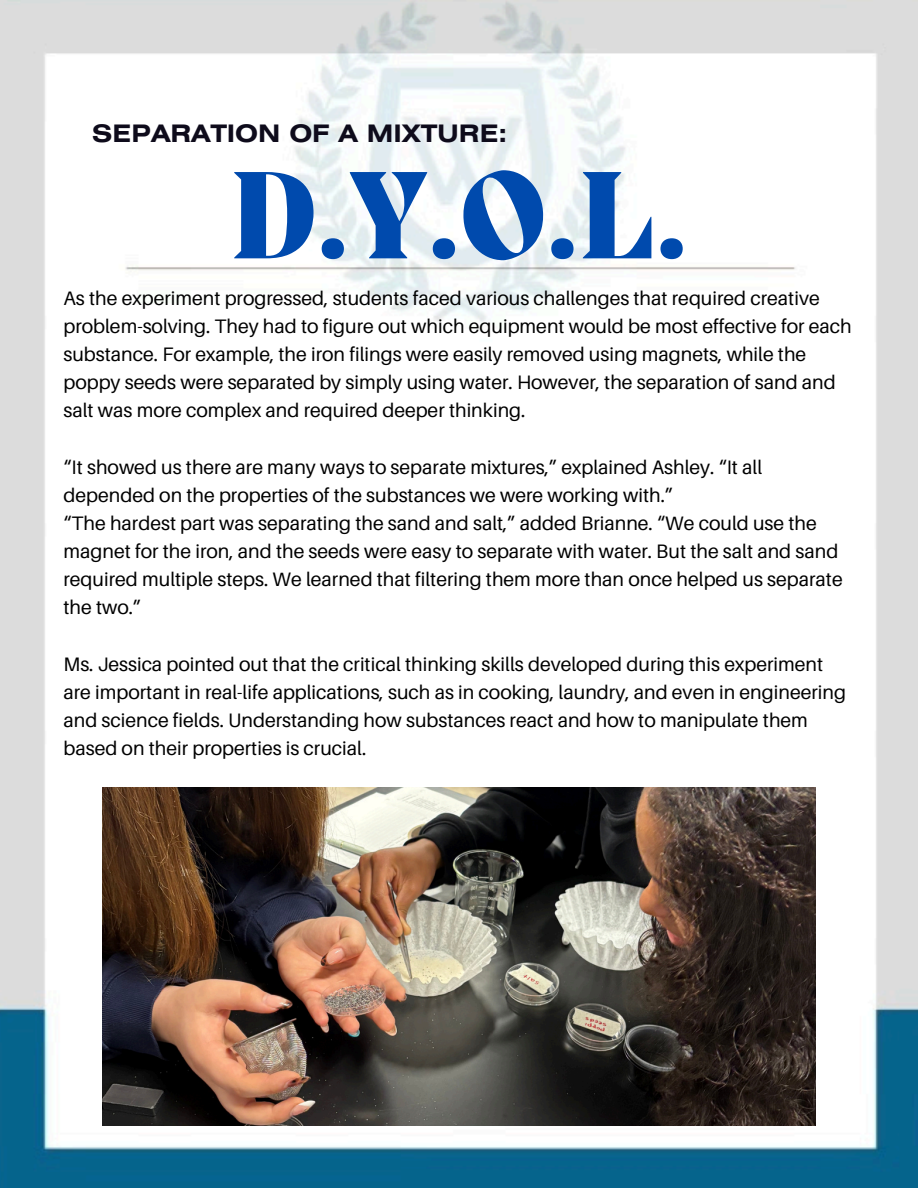
<style>
.page{position:relative;width:918px;height:1188px;background:#fff}
.page>*{position:absolute;margin:0;border:0;box-sizing:border-box;transform-origin:0 0}
.t1{font:800 127.8px "Migra";color:#004aad}
.t2{font:700 24.15px "Helios Ext";color:#0e0b1b}
.t3{font:19.5px/28.2px "Aileron";color:#000}
</style>
<div class="page">
<img style="left:0;top:0;width:918px;height:1188px">
<img style="left:102px;top:787px;width:714px;height:339px">
<p class="t2" style="left:92px;top:124px;width:417px">SEPARATION OF A MIXTURE:</p>
<p class="t1" style="left:230px;top:155px;width:459px">D.Y.O.L.</p>
<h2 class="t3" style="left:63px;top:284px;width:790px">As the experiment progressed, students faced various challenges that required creative problem-solving. They had to figure out which equipment would be most effective for each substance. For example, the iron filings were easily removed using magnets, while the poppy seeds were separated by simply using water. However, the separation of sand and salt was more complex and required deeper thinking.</h2>
<h1 class="t3" style="left:63px;top:452px;width:700px">“It showed us there are many ways to separate mixtures,” explained Ashley. “It all depended on the properties of the substances we were working with.”</h1>
<p class="t3" style="left:63px;top:509px;width:781px">“The hardest part was separating the sand and salt,” added Brianne. “We could use the magnet for the iron, and the seeds were easy to separate with water. But the salt and sand required multiple steps. We learned that filtering them more than once helped us separate the two.”</p>
<p class="t3" style="left:63px;top:649px;width:784px">Ms. Jessica pointed out that the critical thinking skills developed during this experiment are important in real-life applications, such as in cooking, laundry, and even in engineering and science fields. Understanding how substances react and how to manipulate them based on their properties is crucial.</p>
</div>
